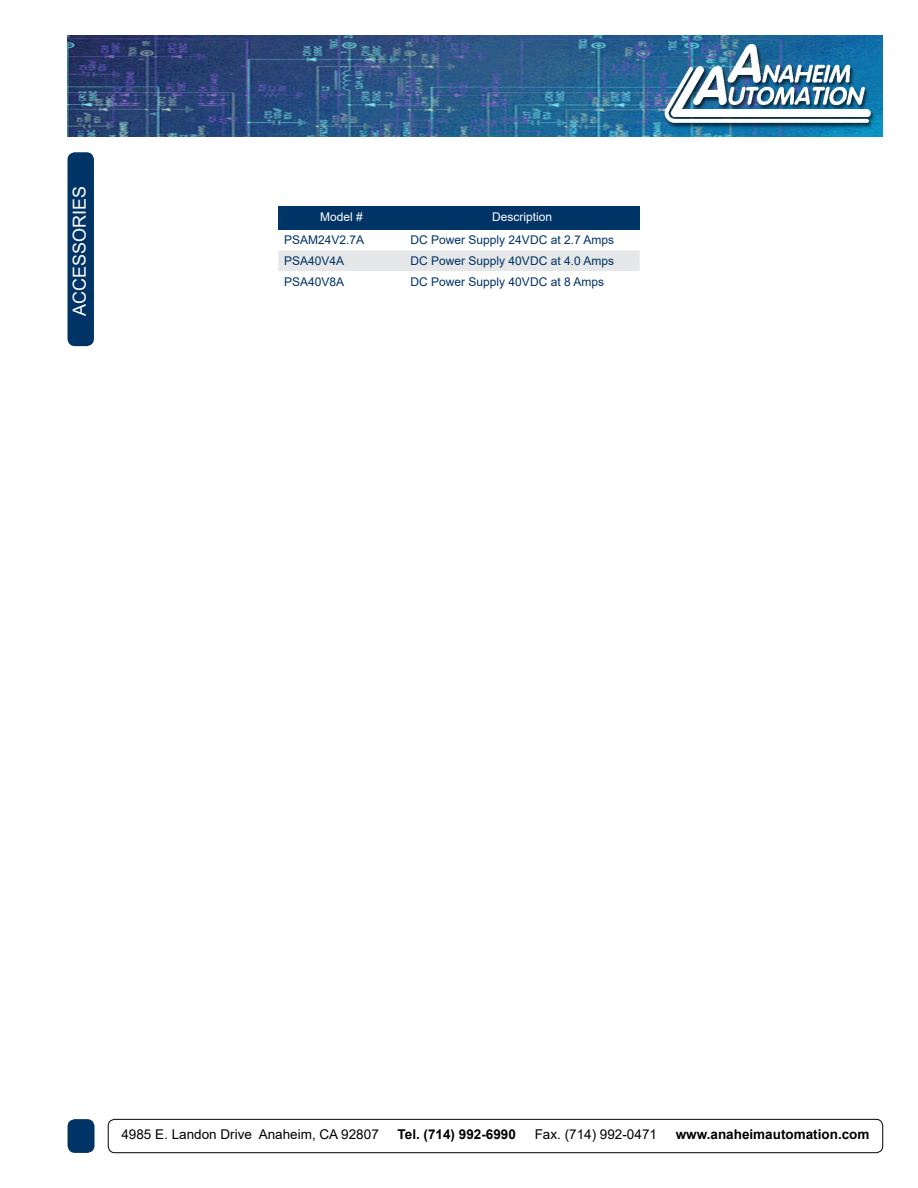
<style>
.page{position:relative;width:918px;height:1188px;background:#fff}
.page>*{position:absolute;margin:0;border:0;box-sizing:border-box;transform-origin:0 0}
.t1{font:18px "Arial";color:#fff}
.t2{font:13.5px "Arial";color:#000}
.t3{font:700 13.5px "Arial";color:#000}
.t4{font:12px "Arial";color:#036}
.t5{font:12px "Arial";color:#fff}
</style>
<div class="page">
<div style="left:278px;top:207px;width:127px;height:23px;background:#036"></div>
<div style="left:405px;top:207px;width:235px;height:23px;background:#036"></div>
<div style="left:278px;top:250px;width:362px;height:21px;background:#e6e7e8"></div>
<img style="left:68px;top:35px;width:815px;height:101px">
<div style="left:68px;top:1120px;width:26px;height:32px;background:#036;border-radius:7px"></div>
<div style="left:68px;top:1119px;width:27px;height:34px;border:2px solid #036;border-radius:7px"></div>
<div style="left:108px;top:1119px;width:775px;height:34px;border:1px solid #000;border-radius:7px"></div>
<div style="left:68px;top:153px;width:25px;height:192px;background:#036;border-radius:7px"></div>
<div style="left:68px;top:152px;width:26px;height:194px;border:2px solid #036;border-radius:7px"></div>
<h1 class="t1" style="left:67px;top:316px;width:132px;rotate:-90deg">ACCESSORIES</h1>
<p class="t5" style="left:320px;top:209px;width:44px">Model #</p>
<p class="t5" style="left:492px;top:209px;width:62px">Description</p>
<p class="t4" style="left:284px;top:232px;width:82px">PSAM24V2.7A</p>
<p class="t4" style="left:411px;top:232px;width:205px">DC Power Supply 24VDC at 2.7 Amps</p>
<p class="t4" style="left:284px;top:253px;width:62px">PSA40V4A</p>
<p class="t4" style="left:411px;top:253px;width:205px">DC Power Supply 40VDC at 4.0 Amps</p>
<p class="t4" style="left:284px;top:273px;width:62px">PSA40V8A</p>
<p class="t4" style="left:411px;top:273px;width:195px">DC Power Supply 40VDC at 8 Amps</p>
<p class="t2" style="left:121px;top:1125px;width:259px">4985 E. Landon Drive Anaheim, CA 92807</p>
<p class="t3" style="left:398px;top:1124px;width:120px">Tel. (714) 992-6990</p>
<p class="t2" style="left:535px;top:1125px;width:124px">Fax. (714) 992-0471</p>
<p class="t3" style="left:676px;top:1124px;width:195px">www.anaheimautomation.com</p>
</div>
